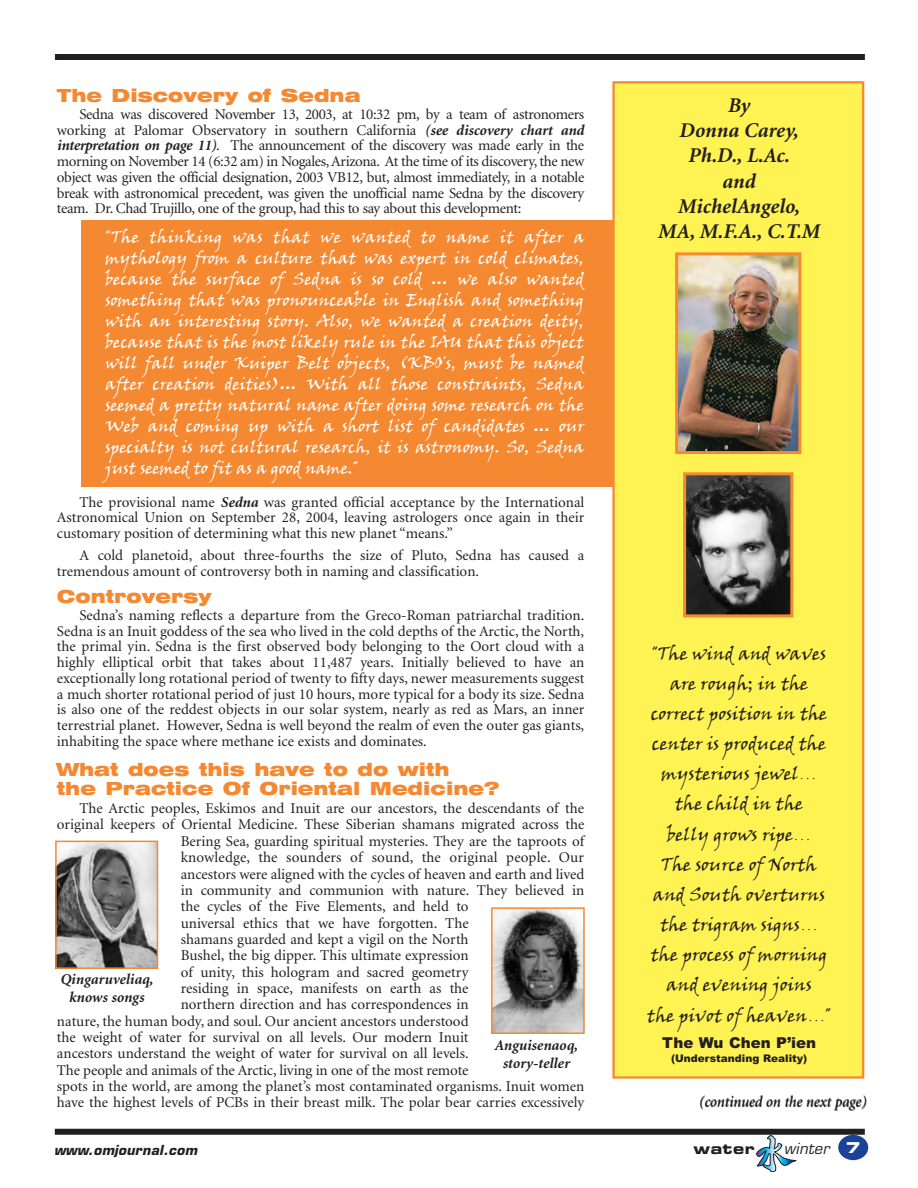
<style>
.page{position:relative;width:918px;height:1188px;background:#fff}
.page>*{position:absolute;margin:0;border:0;box-sizing:border-box;transform-origin:0 0}
.t1{font:italic 700 21px/25.2px "Minion";color:#231f20;text-align:center}
.t2{font:18px/30.2px "Viner Hand ITC";color:#231f20;text-align:center}
.t3{font:18px/19.5px "Swiss 721 Black Extended BT";color:#f58932}
.t4{font:16.5px/21px "Viner Hand ITC";color:#fff;text-align:justify}
.t5{font:15px/15.8px "Minion";color:#231f20;text-align:justify}
.t6{font:italic 700 15px/18px "Minion";color:#231f20;text-align:center}
.t7{font:italic 15px "Minion";color:#231f20}
.t8{font:900 15px "Arial";color:#231f20}
.t9{font:italic 15px "Eurostile";letter-spacing:.02em;color:#231f20}
.t10{font:15px "Eurostile Bold Extended Two";letter-spacing:.03em;color:#231f20}
.t11{font:15px "Eurostile Bold Extended Two";color:#fff}
.t12{font:italic 700 13.5px "Eurostile";letter-spacing:.02em;color:#231f20}
.t13{font:900 10.5px "Arial";color:#231f20}
.s1{font-weight:700;font-style:italic}
.s2{font-family:"Vagabond"}
.s3{font-family:"Helvetica Neue";font-weight:700;font-style:italic}
.s4{font-family:"University Roman"}
</style>
<div class="page">
<div style="left:82px;top:220px;width:592px;height:266px;background:#f58932"></div>
<div style="left:614px;top:82px;width:249px;height:995px;background:#fff353"></div>
<div style="left:612px;top:81px;width:252px;height:998px;border:2px solid #f58932"></div>
<div style="left:838px;top:1135px;width:30px;height:25px;background:#1b4299;border-radius:50%"></div>
<div style="left:55px;top:54px;width:810px;height:6px;background:#231f20"></div>
<div style="left:55px;top:1129px;width:810px;height:6px;background:#231f20"></div>
<svg style="left:756px;top:1135px;width:40px;height:37px"></svg>
<img style="left:687px;top:476px;width:102px;height:137px">
<div style="left:683px;top:472px;width:110px;height:145px;border:3px solid #f58932"></div>
<img style="left:679px;top:256px;width:118px;height:194px">
<div style="left:675px;top:252px;width:126px;height:202px;border:3px solid #f58932"></div>
<img style="left:58px;top:844px;width:97px;height:122px">
<div style="left:55px;top:841px;width:103px;height:128px;border:2px solid #f58932"></div>
<img style="left:494px;top:910px;width:88px;height:121px">
<div style="left:491px;top:907px;width:94px;height:127px;border:2px solid #f58932"></div>
<p class="t3" style="left:57px;top:86px;width:305px">The Discovery of Sedna</p>
<p class="t5" style="left:57px;top:107px;width:529px;text-indent:22px">Sedna was discovered November 13, 2003, at 10:32 pm, by a team of astronomers working at Palomar Observatory in southern California <span class="s1">(see discovery chart and interpretation on page 11)</span>. The announcement of the discovery was made early in the morning on November 14 (6:32 am) in Nogales, Arizona. At the time of its discovery, the new object was given the official designation, 2003 VB12, but, almost immediately, in a notable break with astronomical precedent, was given the unofficial name Sedna by the discovery team. Dr. Chad Trujillo, one of the group, had this to say about this development:</p>
<p class="t4" style="left:106px;top:226px;width:481px"><span class="s2">“</span>The thinking was that we wanted to name it after a mythology from a culture that was expert in cold climates, because the surface of Sedna is so cold <span class="s3">…</span> we also wanted something that was pronounceable in English and something with an interesting story. Also, we wanted a creation deity, because that is the most likely rule in the IAU that this object will fall under Kuiper Belt objects, (KBO<span class="s2">’</span>s, must be named after creation deities)<span class="s3">…</span> With all those constraints, Sedna seemed a pretty natural name after doing some research on the Web and coming up with a short list of candidates <span class="s3">…</span> our specialty is not cultural research, it is astronomy. So, Sedna just seemed to fit as a good name.<span class="s2">”</span></p>
<p class="t5" style="left:57px;top:495px;width:529px;text-indent:22px">The provisional name <span class="s1">Sedna</span> was granted official acceptance by the International Astronomical Union on September 28, 2004, leaving astrologers once again in their customary position of determining what this new planet “means.”</p>
<p class="t5" style="left:57px;top:548px;width:529px;text-indent:22px">A cold planetoid, about three-fourths the size of Pluto, Sedna has caused a tremendous amount of controversy both in naming and classification.</p>
<p class="t3" style="left:57px;top:587px;width:156px">Controversy</p>
<p class="t5" style="left:57px;top:608px;width:529px;text-indent:22px">Sedna’s naming reflects a departure from the Greco-Roman patriarchal tradition.<br>Sedna is an Inuit goddess of the sea who lived in the cold depths of the Arctic, the North, the primal yin. Sedna is the first observed body belonging to the Oort cloud with a highly elliptical orbit that takes about 11,487 years. Initially believed to have an exceptionally long rotational period of twenty to fifty days, newer measurements suggest a much shorter rotational period of just 10 hours, more typical for a body its size. Sedna is also one of the reddest objects in our solar system, nearly as red as Mars, an inner terrestrial planet. However, Sedna is well beyond the realm of even the outer gas giants, inhabiting the space where methane ice exists and dominates.</p>
<p class="t3" style="left:57px;top:760px;width:444px">What does this have to do with<br>the Practice Of Oriental Medicine?</p>
<p class="t5" style="left:79px;top:802px;width:506px">The Arctic peoples, Eskimos and Inuit are our ancestors, the descendants of the</p>
<p class="t5" style="left:57px;top:818px;width:529px">original keepers of Oriental Medicine. These Siberian shamans migrated across the</p>
<p class="t5" style="left:181px;top:834px;width:405px">Bering Sea, guarding spiritual mysteries. They are the taproots of</p>
<p class="t5" style="left:181px;top:851px;width:405px">knowledge, the sounders of sound, the original people. Our</p>
<p class="t5" style="left:181px;top:867px;width:405px">ancestors were aligned with the cycles of heaven and earth and lived</p>
<p class="t5" style="left:181px;top:883px;width:405px">in community and communion with nature. They believed in</p>
<p class="t5" style="left:181px;top:900px;width:289px">the cycles of the Five Elements, and held to</p>
<p class="t5" style="left:181px;top:916px;width:289px">universal ethics that we have forgotten. The</p>
<p class="t5" style="left:181px;top:932px;width:289px">shamans guarded and kept a vigil on the North</p>
<p class="t5" style="left:181px;top:949px;width:289px">Bushel, the big dipper. This ultimate expression</p>
<p class="t5" style="left:181px;top:965px;width:289px">of unity, this hologram and sacred geometry</p>
<p class="t5" style="left:181px;top:982px;width:289px">residing in space, manifests on earth as the</p>
<p class="t5" style="left:181px;top:998px;width:289px">northern direction and has correspondences in</p>
<p class="t5" style="left:57px;top:1014px;width:413px">nature, the human body, and soul. Our ancient ancestors understood</p>
<p class="t5" style="left:57px;top:1031px;width:413px">the weight of water for survival on all levels. Our modern Inuit</p>
<p class="t5" style="left:57px;top:1047px;width:413px">ancestors understand the weight of water for survival on all levels.</p>
<p class="t5" style="left:57px;top:1063px;width:413px">The people and animals of the Arctic, living in one of the most remote</p>
<p class="t5" style="left:57px;top:1080px;width:529px">spots in the world, are among the planet’s most contaminated organisms. Inuit women</p>
<p class="t5" style="left:57px;top:1096px;width:529px">have the highest levels of PCBs in their breast milk. The polar bear carries excessively</p>
<h1 class="t1" style="left:657px;top:94px;width:164px">By<br>Donna Carey,<br>Ph.D., L.Ac.<br>and<br>MichelAngelo,<br>MA, M.F.A., C.T.M</h1>
<p class="t2" style="left:647px;top:638px;width:185px"><span class="s2">“</span>The wind and waves are rough; in the correct position in the center is produced the mysterious jewel<span class="s4">… </span>the child in the<br>belly grows ripe<span class="s4">…<br></span>The source of North and South overturns the trigram signs<span class="s4">… </span>the process of morning and evening joins<br>the pivot of heaven<span class="s4">…</span><span class="s2">”</span></p>
<p class="t8" style="left:662px;top:1034px;width:156px">The Wu Chen P’ien</p>
<p class="t13" style="left:671px;top:1053px;width:138px">(Understanding Reality)</p>
<p class="t6" style="left:60px;top:972px;width:94px">Qingaruveliaq, knows songs</p>
<p class="t6" style="left:494px;top:1037px;width:85px">Anguisenaoq, story-teller</p>
<p class="t7" style="left:699px;top:1096px;width:169px">(continued on the next page)</p>
<p class="t10" style="left:694px;top:1143px;width:63px">water</p>
<p class="t9" style="left:784px;top:1143px;width:47px">winter</p>
<p class="t12" style="left:54px;top:1145px;width:145px">www.omjournal.com</p>
<p class="t11" style="left:846px;top:1142px;width:16px">7</p>
</div>
